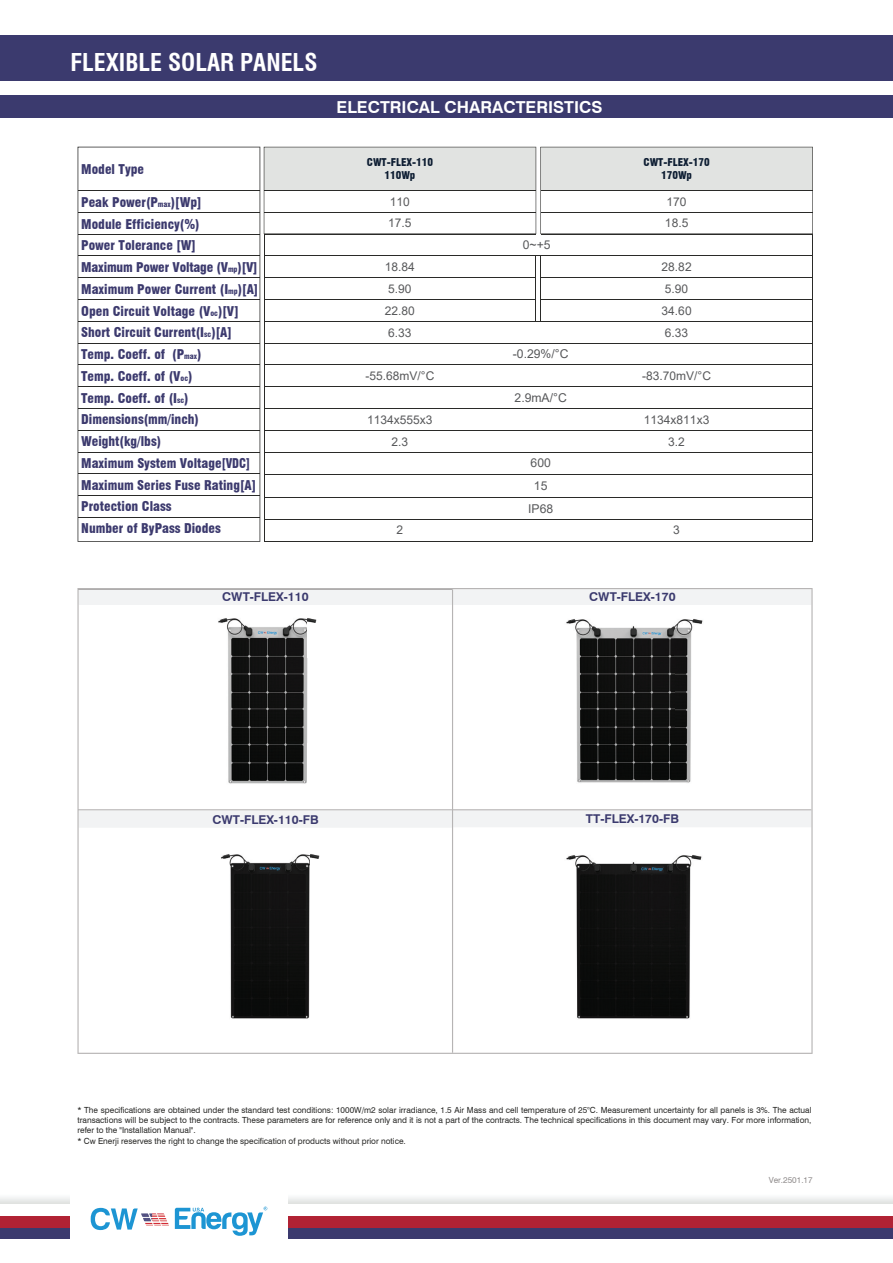
<style>
.page{position:relative;width:893px;height:1263px;background:#fff}
.page>*{position:absolute;margin:0;border:0;box-sizing:border-box;transform-origin:0 0}
.t1{font:700 condensed 24px "Swiss 721 BT";color:#fff}
.t2{font:700 16.5px "Swiss 721 BT";color:#fff}
.t3{font:900 condensed 13.2px/21.8px "Swiss 721 BT";color:#3c3a6e}
.t4{font:700 12.15px "Swiss 721 BT";color:#3b3a6e}
.t5{font:12.15px/23px "Arial";color:#57585a;text-align:center}
.t6{font:12px/21.9px "Arial";color:#57585a}
.t7{font:900 condensed 10.5px/12.6px "Swiss 721 BT";color:#0d1d32;text-align:center}
.t8{font:8.4px/9.9px "Swiss 721 BT";color:#2a2a28;text-align:justify}
.t9{font:8.4px "Swiss 721 BT";color:#918d8d}
.s1{font-size:7.65px}
</style>
<div class="page">
<svg style="left:77px;top:588px;width:736px;height:466px"></svg>
<svg style="left:452px;top:589px;width:359px;height:464px"></svg>
<svg style="left:78px;top:147px;width:182px;height:395px"></svg>
<hr style="left:78px;top:408px;width:182px;height:1px;background:#2a2a28">
<hr style="left:78px;top:430px;width:182px;height:1px;background:#2a2a28">
<hr style="left:78px;top:452px;width:182px;height:1px;background:#2a2a28">
<hr style="left:78px;top:473px;width:182px;height:1px;background:#2a2a28">
<hr style="left:78px;top:495px;width:182px;height:1px;background:#2a2a28">
<hr style="left:78px;top:517px;width:182px;height:1px;background:#2a2a28">
<hr style="left:78px;top:386px;width:182px;height:1px;background:#2a2a28">
<hr style="left:78px;top:364px;width:182px;height:1px;background:#2a2a28">
<hr style="left:78px;top:343px;width:182px;height:1px;background:#2a2a28">
<hr style="left:78px;top:321px;width:182px;height:1px;background:#2a2a28">
<hr style="left:78px;top:299px;width:182px;height:1px;background:#2a2a28">
<hr style="left:78px;top:277px;width:182px;height:1px;background:#2a2a28">
<hr style="left:78px;top:256px;width:182px;height:1px;background:#2a2a28">
<hr style="left:78px;top:234px;width:182px;height:1px;background:#2a2a28">
<hr style="left:78px;top:212px;width:182px;height:1px;background:#2a2a28">
<hr style="left:78px;top:190px;width:182px;height:1px;background:#2a2a28">
<hr style="left:264px;top:541px;width:549px;height:1px;background:#2a2a28">
<hr style="left:264px;top:408px;width:549px;height:1px;background:#2a2a28">
<hr style="left:264px;top:430px;width:549px;height:1px;background:#2a2a28">
<hr style="left:264px;top:452px;width:549px;height:1px;background:#2a2a28">
<hr style="left:264px;top:474px;width:549px;height:1px;background:#2a2a28">
<hr style="left:264px;top:497px;width:549px;height:1px;background:#2a2a28">
<hr style="left:264px;top:519px;width:549px;height:1px;background:#2a2a28">
<hr style="left:264px;top:386px;width:549px;height:1px;background:#2a2a28">
<hr style="left:264px;top:364px;width:549px;height:1px;background:#2a2a28">
<hr style="left:264px;top:343px;width:549px;height:1px;background:#2a2a28">
<hr style="left:264px;top:321px;width:549px;height:1px;background:#2a2a28">
<hr style="left:264px;top:256px;width:549px;height:1px;background:#2a2a28">
<hr style="left:264px;top:234px;width:1px;height:307px;background:#2a2a28">
<hr style="left:812px;top:234px;width:1px;height:307px;background:#2a2a28">
<hr style="left:540px;top:256px;width:1px;height:65px;background:#2a2a28">
<hr style="left:535px;top:256px;width:1px;height:65px;background:#2a2a28">
<hr style="left:264px;top:299px;width:272px;height:1px;background:#2a2a28">
<hr style="left:264px;top:277px;width:272px;height:1px;background:#2a2a28">
<hr style="left:264px;top:234px;width:272px;height:1px;background:#2a2a28">
<svg style="left:264px;top:147px;width:549px;height:87px"></svg>
<hr style="left:541px;top:299px;width:272px;height:1px;background:#2a2a28">
<hr style="left:541px;top:277px;width:272px;height:1px;background:#2a2a28">
<hr style="left:541px;top:234px;width:272px;height:1px;background:#2a2a28">
<hr style="left:541px;top:212px;width:272px;height:1px;background:#2a2a28">
<hr style="left:541px;top:190px;width:272px;height:1px;background:#2a2a28">
<div style="left:0;top:35px;width:893px;height:46px;background:#3b3a6e"></div>
<div style="left:0;top:95px;width:893px;height:23px;background:#3b3a6e"></div>
<div style="left:288px;top:1227px;width:605px;height:12px;background:#3b3a6e"></div>
<div style="left:288px;top:1216px;width:605px;height:11px;background:#b12234"></div>
<div style="left:0;top:1227px;width:70px;height:12px;background:#3b3a6e"></div>
<div style="left:0;top:1216px;width:70px;height:11px;background:#b12234"></div>
<svg style="left:91px;top:1208px;width:47px;height:22px"></svg>
<img style="left:141px;top:1213px;width:28px;height:12px">
<svg style="left:175px;top:1206px;width:92px;height:30px"></svg>
<img style="left:180px;top:616px;width:170px;height:170px">
<img style="left:548px;top:617px;width:169px;height:168px">
<img style="left:183px;top:852px;width:170px;height:170px">
<img style="left:547px;top:852px;width:169px;height:170px">
<h1 class="t1" style="left:70px;top:48px;width:249px">FLEXIBLE SOLAR PANELS</h1>
<h3 class="t3" style="left:81px;top:158px;width:64px">Model Type</h3>
<p class="t3" style="left:81px;top:191px;width:179px">Peak Power(P<span class="s1">max</span>)[Wp]<br>Module Efficiency(%)<br>Power Tolerance [W]<br>Maximum Power Voltage (V<span class="s1">mp</span>)[V]<br>Maximum Power Current (I<span class="s1">mp</span>)[A]<br>Open Circuit Voltage (V<span class="s1">oc</span>)[V]<br>Short Circuit Current(I<span class="s1">sc</span>)[A]<br>Temp. Coeff. of (P<span class="s1">max</span>)<br>Temp. Coeff. of (V<span class="s1">oc</span>)<br>Temp. Coeff. of (I<span class="s1">sc</span>)<br>Dimensions(mm/inch)<br>Weight(kg/lbs)<br>Maximum System Voltage[VDC]<br>Maximum Series Fuse Rating[A]<br>Protection Class<br>Number of ByPass Diodes</p>
<h2 class="t2" style="left:337px;top:97px;width:267px">ELECTRICAL CHARACTERISTICS</h2>
<p class="t7" style="left:367px;top:156px;width:68px">CWT-FLEX-110<br>110Wp</p>
<h3 class="t6" style="left:388px;top:191px;width:25px">110<br>17.5</h3>
<h3 class="t6" style="left:385px;top:256px;width:32px">18.84<br>5.90<br>22.80<br>6.33</h3>
<h3 class="t6" style="left:366px;top:365px;width:70px">-55.68mV/°C</h3>
<h3 class="t6" style="left:367px;top:408px;width:67px;line-height:22.5px;text-align:center">1134x555x3<br>2.3</h3>
<h3 class="t6" style="left:397px;top:519px;width:8px">2</h3>
<h3 class="t5" style="left:523px;top:233px;width:29px">0~+5</h3>
<h3 class="t5" style="left:513px;top:342px;width:57px">-0.29%/°C</h3>
<h3 class="t5" style="left:515px;top:386px;width:54px">2.9mA/°C</h3>
<h3 class="t5" style="left:528px;top:451px;width:27px">600<br>15<br>IP68</h3>
<p class="t7" style="left:643px;top:156px;width:68px">CWT-FLEX-170<br>170Wp</p>
<h3 class="t6" style="left:665px;top:212px;width:25px">18.5</h3>
<h3 class="t6" style="left:667px;top:191px;width:22px">170</h3>
<h3 class="t6" style="left:662px;top:256px;width:32px">28.82<br>5.90<br>34.60<br>6.33</h3>
<h3 class="t6" style="left:642px;top:365px;width:70px">-83.70mV/°C</h3>
<h3 class="t6" style="left:644px;top:408px;width:67px;line-height:22.5px;text-align:center">1134x811x3<br>3.2</h3>
<h3 class="t6" style="left:673px;top:519px;width:8px">3</h3>
<h3 class="t4" style="left:222px;top:590px;width:88px">CWT-FLEX-110</h3>
<h3 class="t4" style="left:589px;top:590px;width:88px">CWT-FLEX-170</h3>
<h3 class="t4" style="left:212px;top:812px;width:108px">CWT-FLEX-110-FB</h3>
<h3 class="t4" style="left:586px;top:811px;width:94px">TT-FLEX-170-FB</h3>
<p class="t8" style="left:77px;top:1105px;width:736px">* The specifications are obtained under the standard test conditions: 1000W/m2 solar irradiance, 1.5 Air Mass and cell temperature of 25°C. Measurement uncertainty for all panels is 3%. The actual transactions will be subject to the contracts. These parameters are for reference only and it is not a part of the contracts. The technical specifications in this document may vary. For more information, refer to the "Installation Manual".</p>
<p class="t8" style="left:77px;top:1136px;width:330px">* Cw Enerji reserves the right to change the specification of products without prior notice.</p>
<p class="t9" style="left:769px;top:1175px;width:45px">Ver.2501.17</p>
</div>
